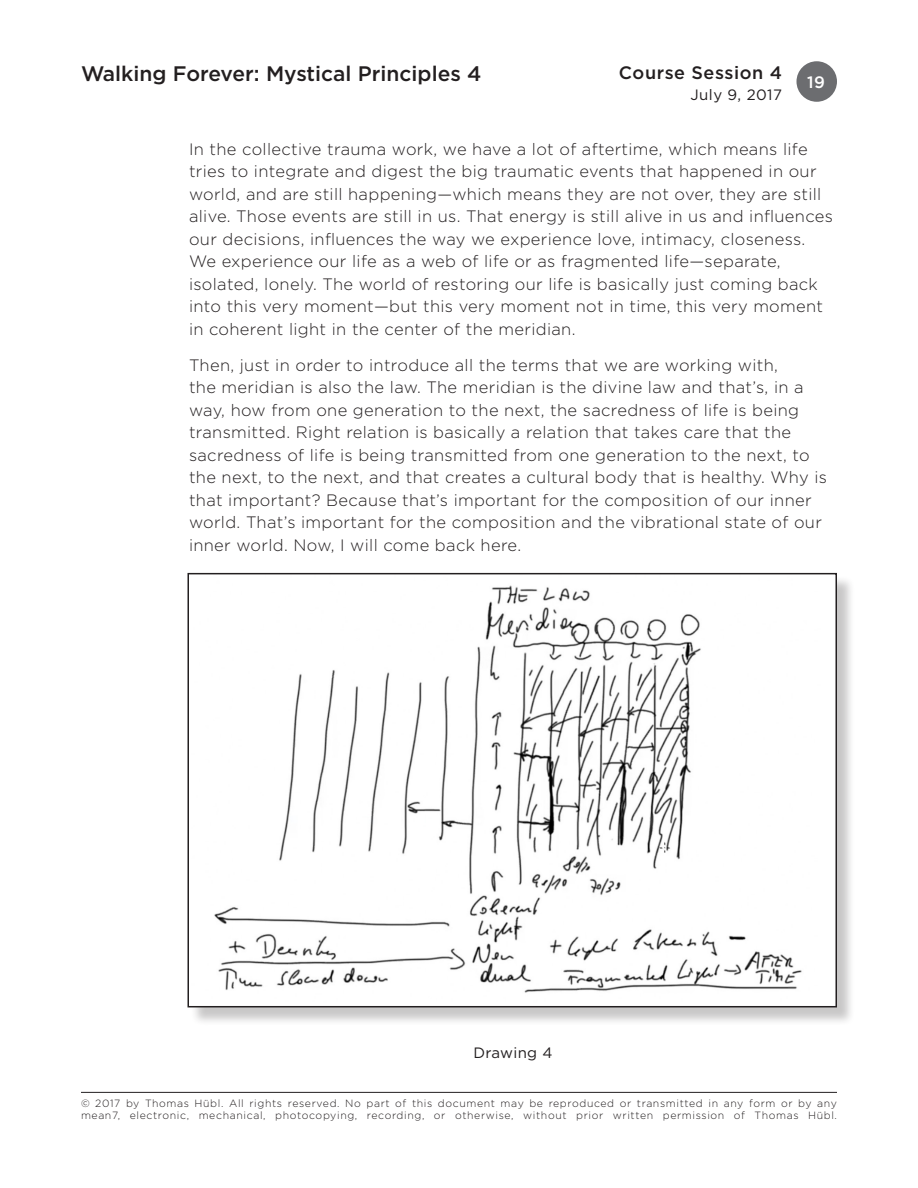
<style>
.page{position:relative;width:918px;height:1188px;background:#fff}
.page>*{position:absolute;margin:0;border:0;box-sizing:border-box;transform-origin:0 0}
.t1{font:500 21px "Gotham";color:#231f20}
.t2{font:500 18px "Gotham";letter-spacing:.03em;color:#231f20}
.t3{font:300 16.5px/22.5px "Gotham";letter-spacing:.02em;color:#231f20}
.t4{font:500 16.5px "Gotham";color:#fff}
.Drawing_Caption{font:15px "Gotham";letter-spacing:.025em;color:#231f20}
.t5{font:300 10.5px/12px "Gotham";letter-spacing:.06em;color:#231f20}
</style>
<div class="page">
<hr style="left:81px;top:1092px;width:756px;height:1px;background:#231f20">
<div style="left:796px;top:61px;width:41px;height:41px;background:#6c6d70;border-radius:50%"></div>
<div style="left:190px;top:575px;width:666px;height:451px;background:#231f20;opacity:.25"></div>
<img style="left:191px;top:576px;width:633px;height:428px">
<div style="left:188px;top:573px;width:649px;height:434px;border:2px solid #231f20"></div>
<p class="t1" style="left:81px;top:60px;width:402px">Walking Forever: Mystical Principles 4</p>
<p class="t2" style="left:619px;top:61px;width:164px">Course Session 4</p>
<p class="Drawing_Caption" style="left:691px;top:85px;width:93px">July 9, 2017</p>
<p class="t4" style="left:807px;top:71px;width:19px">19</p>
<p class="t3" style="left:189px;top:137px;width:646px">In the collective trauma work, we have a lot of aftertime, which means life tries to integrate and digest the big traumatic events that happened in our world, and are still happening—which means they are not over, they are still alive. Those events are still in us. That energy is still alive in us and influences our decisions, influences the way we experience love, intimacy, closeness.<br>We experience our life as a web of life or as fragmented life—separate, isolated, lonely. The world of restoring our life is basically just coming back into this very moment—but this very moment not in time, this very moment in coherent light in the center of the meridian.</p>
<p class="t3" style="left:189px;top:353px;width:640px">Then, just in order to introduce all the terms that we are working with,<br>the meridian is also the law. The meridian is the divine law and that’s, in a way, how from one generation to the next, the sacredness of life is being transmitted. Right relation is basically a relation that takes care that the sacredness of life is being transmitted from one generation to the next, to the next, to the next, and that creates a cultural body that is healthy. Why is that important? Because that’s important for the composition of our inner world. That’s important for the composition and the vibrational state of our inner world. Now, I will come back here.</p>
<p class="Drawing_Caption" style="left:474px;top:1043px;width:80px">Drawing 4</p>
<p class="t5" style="left:81px;top:1097px;width:758px">© 2017 by Thomas Hübl. All rights reserved. No part of this document may be reproduced or transmitted in any form or by any mean7, electronic, mechanical, photocopying, recording, or otherwise, without prior written permission of Thomas Hübl.</p>
</div>
